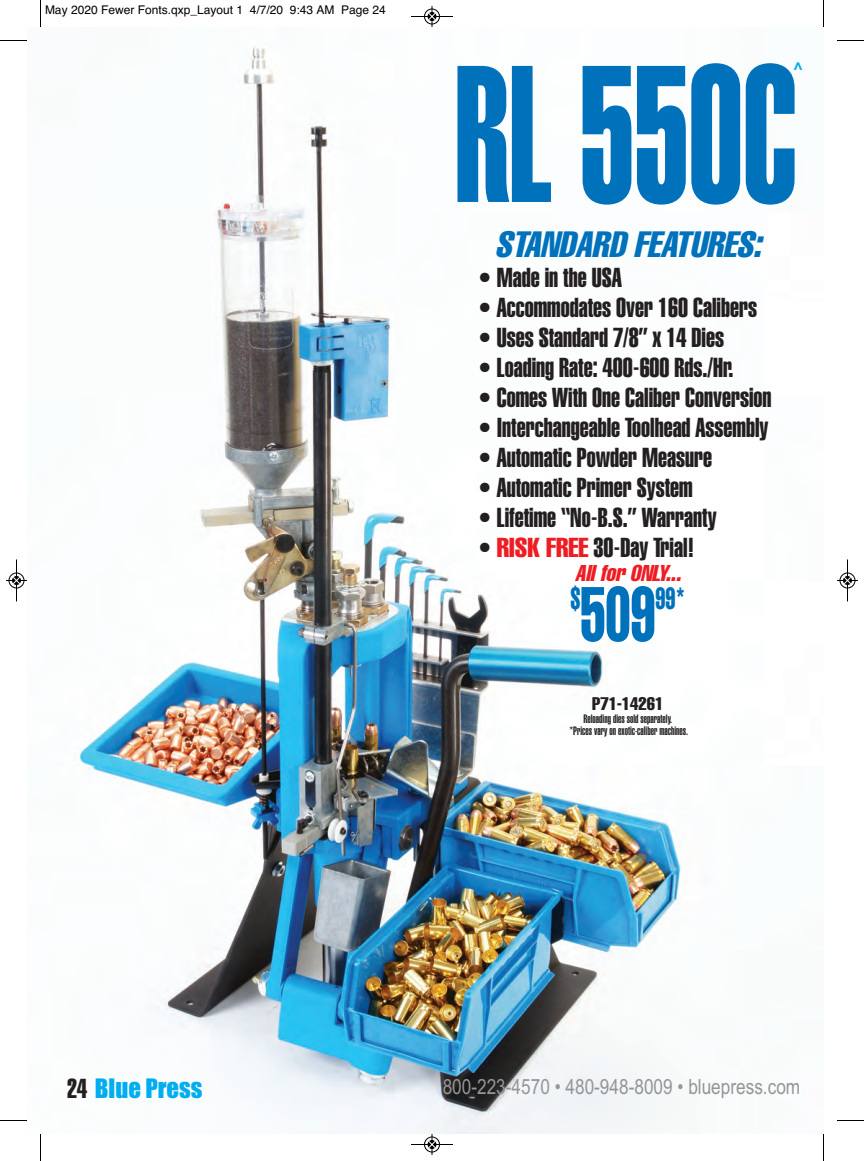
<style>
.page{position:relative;width:864px;height:1161px;background:#fff}
.page>*{position:absolute;margin:0;border:0;box-sizing:border-box;transform-origin:0 0}
.t1{font:191.1px "Helvetica LT Std Extra Comp";color:#0072bc;scale:.77 1}
.t2{font:75.6px "Helvetica LT Std Comp";color:#0072bc;scale:.71 1}
.t3{font:italic 36px "Helvetica LT Std Comp";color:#0072bc}
.t4{font:30.3px "Helvetica LT Std Comp";color:#0072bc;scale:.71 1}
.t5{font:27px "Helvetica LT Std Extra Comp";color:#231f20}
.t6{font:24.75px "Impact";color:#00aeef}
.t7{font:italic 22.5px "Helvetica LT Std Comp";color:#ee1d23}
.t8{font:21px "Arial";color:#939598;scale:.82 1}
.t9{font:18px "Helvetica LT Std Comp";color:#231f20}
.t10{font:900 18px "Optima";color:#00aeef}
.t11{font:12px/12px "Helvetica LT Std Ultra Comp";color:#231f20;text-align:center}
.t12{font:12px "Helvetica";color:#000}
.s1{font-family:"Helvetica LT Std Comp";color:#ee1d23}
.s2{font-family:"Helvetica LT Std Extra Comp";font-size:27px;color:#231f20}
</style>
<div class="page">
<img style="left:79px;top:46px;width:602px;height:1088px">
<svg style="left:40px;top:0;width:1px;height:27px"></svg>
<svg style="left:0;top:40px;width:27px;height:1px"></svg>
<svg style="left:823px;top:0;width:1px;height:27px"></svg>
<svg style="left:837px;top:40px;width:27px;height:1px"></svg>
<svg style="left:40px;top:1134px;width:1px;height:27px"></svg>
<svg style="left:0;top:1120px;width:27px;height:1px"></svg>
<svg style="left:823px;top:1134px;width:1px;height:27px"></svg>
<svg style="left:837px;top:1120px;width:27px;height:1px"></svg>
<div style="left:427px;top:12px;width:10px;height:9px;background:#9f9f9f;border-radius:50%"></div>
<hr style="left:411px;top:16px;width:42px;height:1px;background:#000">
<div style="left:424px;top:9px;width:16px;height:15px;border:1px solid #000;border-radius:50%"></div>
<svg style="left:428px;top:6px;width:8px;height:21px"></svg>
<div style="left:427px;top:1140px;width:10px;height:9px;background:#9f9f9f;border-radius:50%"></div>
<hr style="left:411px;top:1144px;width:42px;height:1px;background:#000">
<div style="left:424px;top:1137px;width:16px;height:15px;border:1px solid #000;border-radius:50%"></div>
<svg style="left:428px;top:1134px;width:8px;height:21px"></svg>
<hr style="left:16px;top:560px;width:1px;height:42px;background:#000">
<div style="left:9px;top:573px;width:15px;height:15px;border:1px solid #000;border-radius:50%"></div>
<svg style="left:6px;top:577px;width:21px;height:7px"></svg>
<hr style="left:847px;top:560px;width:1px;height:42px;background:#000">
<div style="left:840px;top:573px;width:15px;height:15px;border:1px solid #000;border-radius:50%"></div>
<svg style="left:837px;top:577px;width:21px;height:7px"></svg>
<p class="t12" style="left:45px;top:2px;width:342px">May 2020 Fewer Fonts.qxp_Layout 1 4/7/20 9:43 AM Page 24</p>
<p class="t10" style="left:792px;top:58px;width:14px">^</p>
<h1 class="t1" style="left:455px;top:66px;width:446px">RL 550C</h1>
<h3 class="t3" style="left:495px;top:231px;width:274px">STANDARD FEATURES:</h3>
<p class="t5" style="left:478px;top:268px;width:145px">• Made in the USA</p>
<p class="t5" style="left:478px;top:298px;width:280px">• Accommodates Over 160 Calibers</p>
<p class="t5" style="left:478px;top:328px;width:247px">• Uses Standard 7/8” x 14 Dies</p>
<p class="t5" style="left:478px;top:358px;width:257px">• Loading Rate: 400-600 Rds./Hr.</p>
<p class="t5" style="left:478px;top:388px;width:295px">• Comes With One Caliber Conversion</p>
<p class="t5" style="left:478px;top:418px;width:292px">• Interchangeable Toolhead Assembly</p>
<p class="t5" style="left:478px;top:448px;width:235px">• Automatic Powder Measure</p>
<p class="t5" style="left:478px;top:478px;width:216px">• Automatic Primer System</p>
<p class="t5" style="left:478px;top:508px;width:240px">• Lifetime “No-B.S.” Warranty</p>
<p class="t5" style="left:478px;top:538px;width:218px">• <span class="s1">RISK FREE</span> 30-Day Trial!</p>
<p class="t7" style="left:575px;top:565px;width:112px">Allfor ONLY...</p>
<p class="t4" style="left:570px;top:588px;width:16px">$</p>
<h2 class="t2" style="left:580px;top:587px;width:107px">509</h2>
<p class="t4" style="left:656px;top:588px;width:44px">99*</p>
<p class="t9" style="left:592px;top:697px;width:73px">P71-14261</p>
<p class="t11" style="left:569px;top:714px;width:120px">Reloading dies sold separately.<br>*Prices vary on exotic-caliber machines.</p>
<p class="t6" style="left:67px;top:1075px;width:137px"><span class="s2">24</span> Blue Press</p>
<p class="t8" style="left:443px;top:1075px;width:438px">800-223-4570 • 480-948-8009 • bluepress.com</p>
</div>
